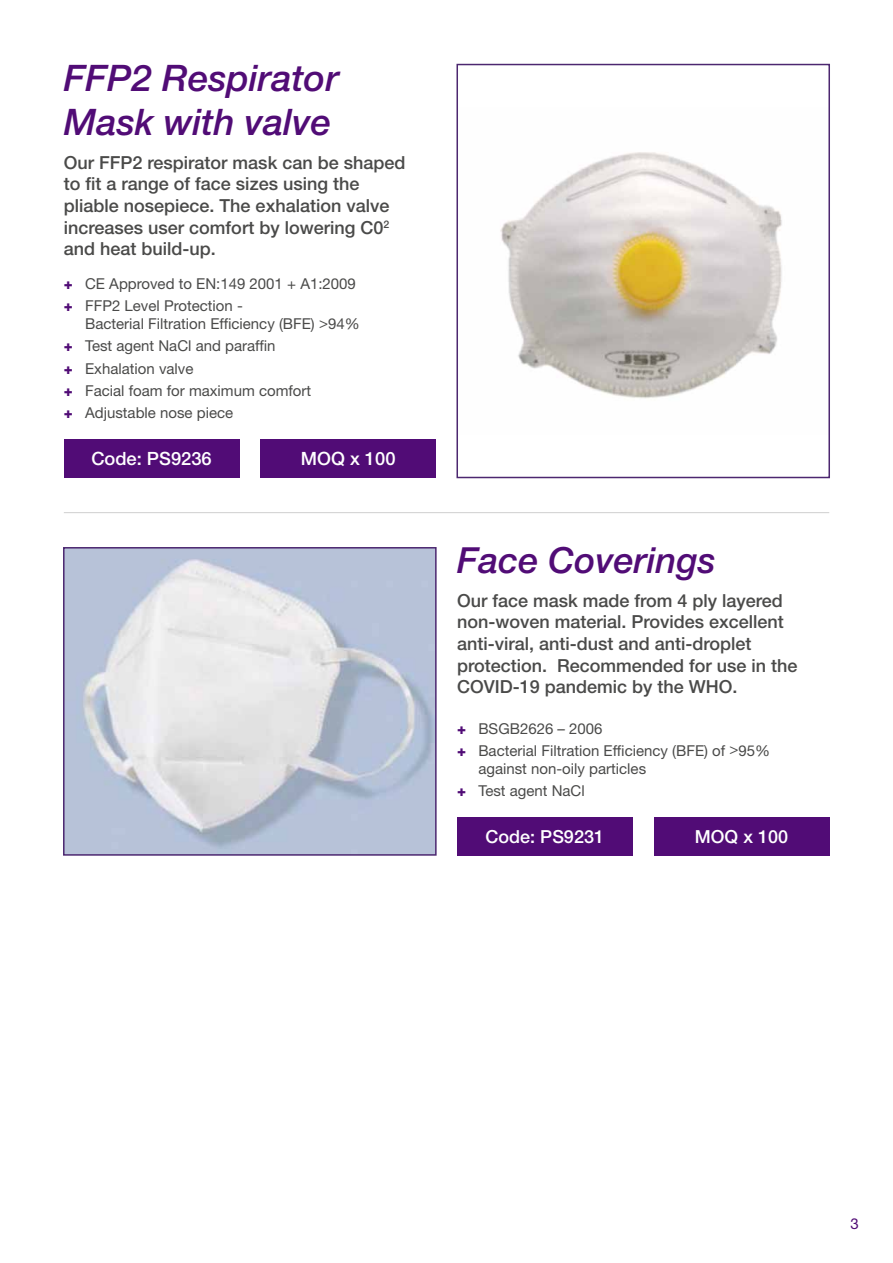
<style>
.page{position:relative;width:893px;height:1263px;background:#fff}
.page>*{position:absolute;margin:0;border:0;box-sizing:border-box;transform-origin:0 0}
.t1{font:italic 500 36.6px/44px "Helvetica Neue LT Std";color:#510c76}
.t2{font:italic 500 36px "Helvetica Neue LT Std";color:#510c76}
.t3{font:500 18.3px "Helvetica Neue LT Std";color:#fff}
.t4{font:500 18px/21.6px "Helvetica Neue LT Std";color:#4a4a49}
.t5{font:500 18px "Helvetica Neue LT Std";color:#fff}
.t6{font:15px/22.2px "Helvetica Neue LT Std";color:#4a4a49}
.t7{font:15px "Helvetica Neue LT Std";color:#510c76}
.s1{font-weight:800;color:#510c76}
</style>
<div class="page">
<hr style="left:64px;top:512px;width:765px;height:1px;background:#d0d0d0">
<div style="left:260px;top:439px;width:176px;height:39px;background:#510c76"></div>
<div style="left:64px;top:439px;width:175px;height:39px;background:#510c76"></div>
<img style="left:500px;top:152px;width:282px;height:247px">
<div style="left:456px;top:64px;width:374px;height:414px;border:2px solid #4c2770"></div>
<div style="left:654px;top:817px;width:175px;height:39px;background:#510c76"></div>
<div style="left:457px;top:817px;width:175px;height:39px;background:#510c76"></div>
<img style="left:66px;top:550px;width:368px;height:303px">
<div style="left:63px;top:547px;width:374px;height:309px;border:2px solid #4c2770"></div>
<h1 class="t1" style="left:64px;top:55px;width:277px">FFP2 Respirator<br>Mask with valve</h1>
<p class="t4" style="left:64px;top:151px;width:343px">Our FFP2 respirator mask can be shaped to fit a range of face sizes using the pliable nosepiece. The exhalation valve increases user comfort by lowering C0<sup>2 </sup>and heat build-up.</p>
<p class="t6" style="left:64px;top:272px;width:294px"><span class="s1">+</span> CE Approved to EN:149 2001 + A1:2009 <span class="s1">+</span> FFP2 Level Protection -</p>
<p class="t6" style="left:64px;top:312px;width:297px;text-indent:21px">Bacterial Filtration Efficiency (BFE) &gt;94% <span class="s1">+</span> Test agent NaCl and paraffin<br><span class="s1">+</span> Exhalation valve<br><span class="s1">+</span> Facial foam for maximum comfort<br><span class="s1">+</span> Adjustable nose piece</p>
<p class="t3" style="left:91px;top:448px;width:122px">Code: PS9236</p>
<p class="t3" style="left:301px;top:448px;width:96px">MOQ x 100</p>
<h2 class="t2" style="left:457px;top:539px;width:260px">Face Coverings</h2>
<p class="t4" style="left:457px;top:589px;width:342px">Our face mask made from 4 ply layered non-woven material. Provides excellent anti-viral, anti-dust and anti-droplet protection. Recommended for use in the COVID-19 pandemic by the WHO.</p>
<p class="t6" style="left:457px;top:717px;width:315px"><span class="s1">+</span> BSGB2626 – 2006<br><span class="s1">+</span> Bacterial Filtration Efficiency (BFE) of &gt;95%</p>
<p class="t6" style="left:457px;top:757px;width:191px;text-indent:21px">against non-oily particles <span class="s1">+</span> Test agent NaCl</p>
<p class="t5" style="left:486px;top:826px;width:120px">Code: PS9231</p>
<p class="t5" style="left:695px;top:826px;width:95px">MOQ x 100</p>
<p class="t7" style="left:851px;top:1215px;width:10px">3</p>
</div>
